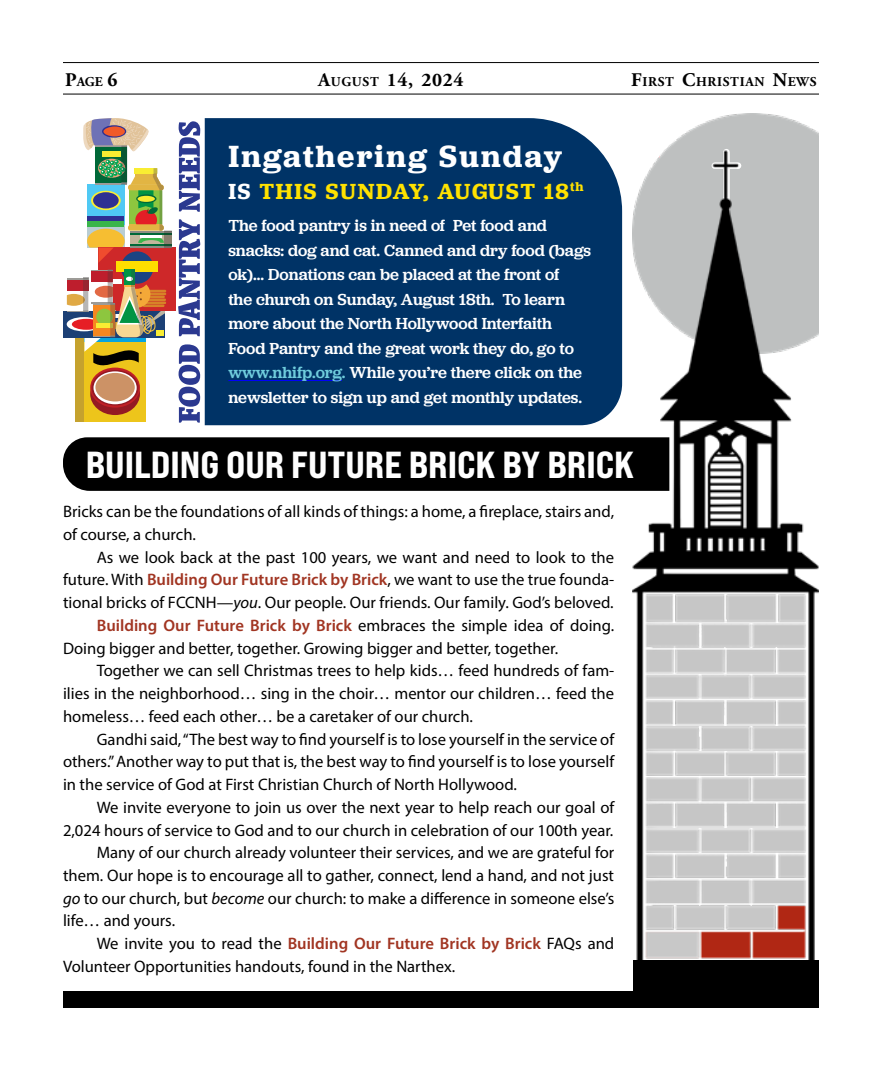
<style>
.page{position:relative;width:882px;height:1071px;background:#fff}
.page>*{position:absolute;margin:0;border:0;box-sizing:border-box;transform-origin:0 0}
.t1{font:37.62px "Bebas Neue Pro Exp Eb";color:#fefefe}
.t2{font:600 32.02px "Jubilat";letter-spacing:.065em;color:#fff}
.t3{font:600 22.75px "Jubilat";letter-spacing:.07em;color:#ffe200}
.t4{font:700 19.25px "Adobe Garamond Pro";letter-spacing:.035em;color:#000}
.t5{font:16.62px/22.8px "Myriad Pro";color:#000}
.t6{font:500 16.62px/24.5px "Jubilat";letter-spacing:-.005em;color:#fff}
.t7{font:600 16.62px "Myriad Pro";color:#a13522}
.t8{font:700 13.47px "Adobe Garamond Pro";letter-spacing:.05em;color:#000}
.s1{font-size:19.25px}
.s2{font-size:13.47px}
.s3{color:#fff}
.s4{color:#6fccdc}
.s5{font-weight:600;color:#a13522}
.s6{font-style:italic}
.s7{font-weight:400;color:#000}
</style>
<div class="page">
<hr style="left:63px;top:94px;width:756px;height:1px;background:#000">
<hr style="left:63px;top:62px;width:756px;height:1px;background:#000">
<div style="left:205px;top:118px;width:417px;height:307px;background:#036"></div>
<hr style="left:228px;top:380px;width:114px;height:1px;background:#00f">
<div style="left:98px;top:248px;width:77px;height:63px;background:#ce2829"></div>
<hr style="left:144px;top:302px;width:22px;height:2px;background:#d78328">
<hr style="left:144px;top:298px;width:22px;height:3px;background:#d78328">
<hr style="left:145px;top:293px;width:21px;height:2px;background:#d78328">
<hr style="left:145px;top:290px;width:21px;height:2px;background:#d78328">
<div style="left:116px;top:262px;width:42px;height:10px;background:#fede00"></div>
<div style="left:76px;top:334px;width:61px;height:88px;background:#c5a22e"></div>
<div style="left:84px;top:334px;width:62px;height:88px;background:#edc51b"></div>
<div style="left:90px;top:373px;width:50px;height:42px;background:#941a23;border-radius:50%"></div>
<svg style="left:90px;top:368px;width:50px;height:40px"></svg>
<svg style="left:92px;top:370px;width:47px;height:36px"></svg>
<svg style="left:94px;top:371px;width:43px;height:33px"></svg>
<div style="left:95px;top:373px;width:40px;height:28px;background:#cc9266;border-radius:50%"></div>
<div style="left:63px;top:311px;width:102px;height:26px;background:#1c4075"></div>
<div style="left:125px;top:269px;width:10px;height:18px;background:#009444"></div>
<svg style="left:67px;top:270px;width:98px;height:102px"></svg>
<svg style="left:83px;top:118px;width:89px;height:144px"></svg>
<svg style="left:179px;top:344px;width:21px;height:79px"></svg>
<svg style="left:178px;top:219px;width:22px;height:117px"></svg>
<svg style="left:179px;top:121px;width:21px;height:91px"></svg>
<div style="left:63px;top:437px;width:569px;height:54px;background:#000"></div>
<div style="left:63px;top:991px;width:756px;height:17px;background:#000"></div>
<div style="left:633px;top:960px;width:186px;height:48px;background:#000"></div>
<img style="left:670px;top:114px;width:149px;height:31px">
<img style="left:632px;top:145px;width:187px;height:815px">
<p class="t8" style="left:65px;top:73px;width:54px"><span class="s1">P</span>AGE <span class="s1">6</span></p>
<p class="t4" style="left:318px;top:68px;width:147px">A<span class="s2">UGUST</span> 14, 2024</p>
<p class="t8" style="left:631px;top:73px;width:187px"><span class="s1">F</span>IRST <span class="s1">C</span>HRISTIAN <span class="s1">N</span>EWS</p>
<h2 class="t2" style="left:228px;top:136px;width:335px">Ingathering Sunday</h2>
<h3 class="t3" style="left:228px;top:176px;width:357px"><span class="s3">IS</span> THIS SUNDAY, AUGUST 18<sup>th</sup></h3>
<p class="t6" style="left:228px;top:213px;width:364px">The food pantry is in need of Pet food and snacks: dog and cat. Canned and dry food (bags ok)... Donations can be placed at the front of<br>the church on Sunday, August 18th. To learn more about the North Hollywood Interfaith Food Pantry and the great work they do, go to <span class="s4">www.nhifp.org.</span> While you’re there click on the newsletter to sign up and get monthly updates.</p>
<h1 class="t1" style="left:86px;top:442px;width:550px">BUILDING OUR FUTURE BRICK BY BRICK</h1>
<p class="t5" style="left:63px;top:500px;width:553px">Bricks can be the foundations of all kinds of things: a home, a fireplace, stairs and, of course, a church.</p>
<p class="t5" style="left:97px;top:545px;width:519px">As we look back at the past 100 years, we want and need to look to the</p>
<p class="t5" style="left:63px;top:568px;width:553px">future. With <span class="s5">Building Our Future Brick by Brick</span>, we want to use the true founda-</p>
<p class="t5" style="left:63px;top:591px;width:552px">tional bricks of FCCNH—<span class="s6">you</span>. Our people. Our friends. Our family. God’s beloved.</p>
<p class="t7" style="left:97px;top:615px;width:519px">Building Our Future Brick by Brick <span class="s7">embraces the simple idea of doing.</span></p>
<p class="t5" style="left:63px;top:636px;width:497px">Doing bigger and better, together. Growing bigger and better, together.</p>
<p class="t5" style="left:97px;top:659px;width:519px">Together we can sell Christmas trees to help kids… feed hundreds of fam-</p>
<p class="t5" style="left:63px;top:682px;width:553px">ilies in the neighborhood… sing in the choir… mentor our children… feed the</p>
<p class="t5" style="left:63px;top:705px;width:412px">homeless… feed each other… be a caretaker of our church.</p>
<p class="t5" style="left:97px;top:727px;width:519px">Gandhi said, “The best way to find yourself is to lose yourself in the service of</p>
<p class="t5" style="left:63px;top:750px;width:553px">others.” Another way to put that is, the best way to find yourself is to lose yourself</p>
<p class="t5" style="left:63px;top:773px;width:455px">in the service of God at First Christian Church of North Hollywood.</p>
<p class="t5" style="left:97px;top:796px;width:519px">We invite everyone to join us over the next year to help reach our goal of</p>
<p class="t5" style="left:63px;top:818px;width:552px">2,024 hours of service to God and to our church in celebration of our 100th year.</p>
<p class="t5" style="left:97px;top:841px;width:519px">Many of our church already volunteer their services, and we are grateful for</p>
<p class="t5" style="left:63px;top:864px;width:553px">them. Our hope is to encourage all to gather, connect, lend a hand, and not just</p>
<p class="t5" style="left:63px;top:887px;width:553px"><span class="s6">go</span> to our church, but <span class="s6">become</span> our church: to make a difference in someone else’s</p>
<p class="t5" style="left:63px;top:909px;width:114px">life… and yours.</p>
<p class="t7" style="left:97px;top:933px;width:519px"><span class="s7">We invite you to read the</span> Building Our Future Brick by Brick <span class="s7">FAQs and</span></p>
<p class="t5" style="left:63px;top:955px;width:394px">Volunteer Opportunities handouts, found in the Narthex.</p>
</div>
